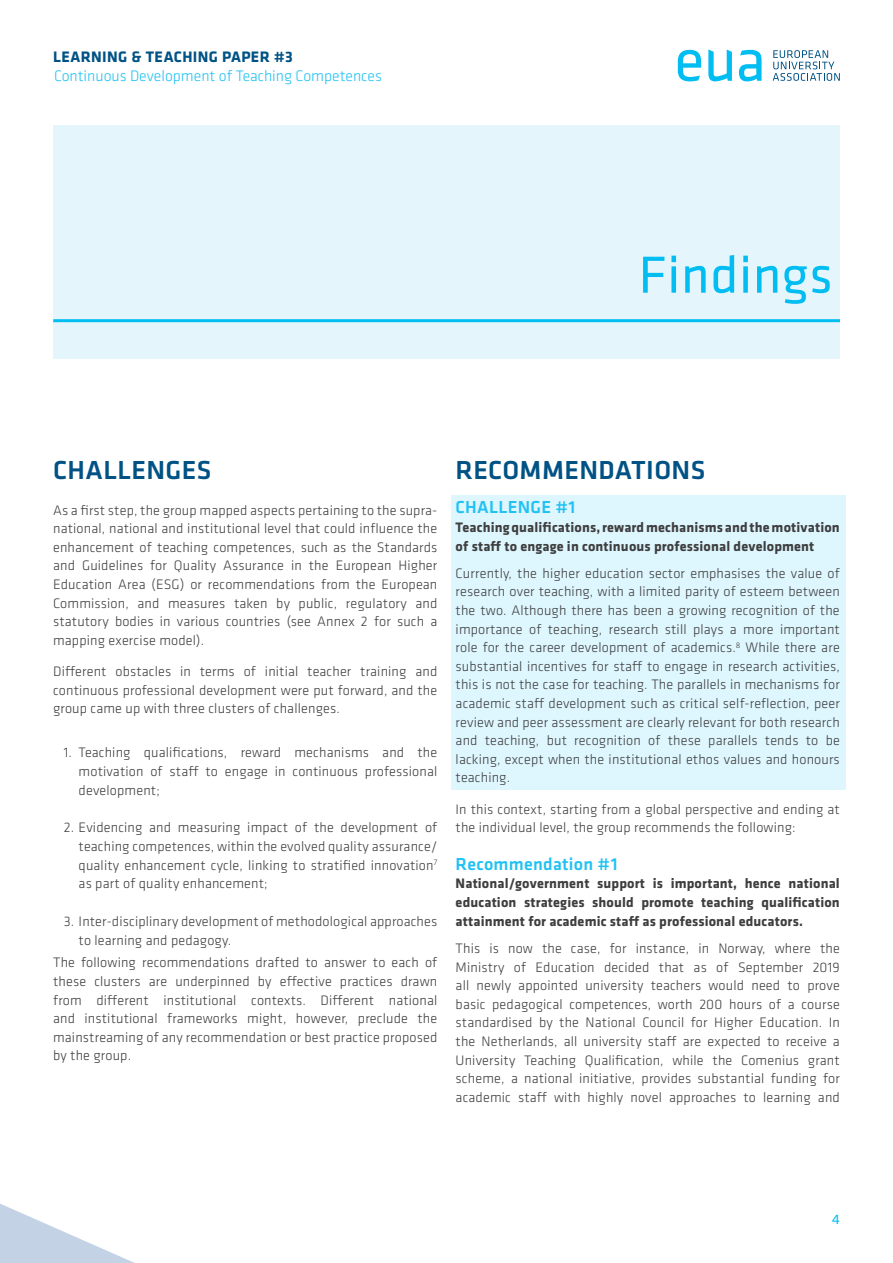
<style>
.page{position:relative;width:893px;height:1263px;background:#fff}
.page>*{position:absolute;margin:0;border:0;box-sizing:border-box;transform-origin:0 0}
.TITRE_1{font:54px "Klavika Basic";letter-spacing:.01em;color:#01bdf2}
.TITRE_2{font:500 27px "Klavika Basic";letter-spacing:.015em;color:#005285}
.TITRE_3{font:500 18px "Klavika Basic";letter-spacing:.015em;color:#21c2f3}
.t1{font:300 15.75px "Klavika Basic";color:#21c2f3}
.t2{font:700 15.75px "Klavika Basic";letter-spacing:.025em;color:#005285}
.Text_recommendations{font:300 14.25px/18.6px "Klavika Basic";letter-spacing:.01em;color:#3e3e3f;text-align:justify}
.TITRE_4{font:700 14.25px/18.8px "Klavika Basic";letter-spacing:.01em;color:#3e3e3f}
.t3{font:14.25px "Klavika Basic";color:#01bdf2}
</style>
<div class="page">
<svg style="left:708px;top:50px;width:24px;height:31px"></svg>
<svg style="left:678px;top:50px;width:23px;height:31px"></svg>
<svg style="left:739px;top:50px;width:22px;height:31px"></svg>
<svg style="left:773px;top:50px;width:67px;height:31px"></svg>
<svg style="left:0;top:1203px;width:134px;height:60px"></svg>
<div style="left:451px;top:496px;width:394px;height:294px;background:#def6fd"></div>
<div style="left:53px;top:125px;width:787px;height:233px;background:#e5f5fc"></div>
<hr style="left:53px;top:319px;width:787px;height:3px;background:#01bdf2">
<p class="t2" style="left:53px;top:45px;width:241px">LEARNING &amp; TEACHING PAPER #3</p>
<p class="t1" style="left:54px;top:66px;width:329px">Continuous Development of Teaching Competences</p>
<p class="TITRE_1" style="left:638px;top:239px;width:196px">Findings</p>
<p class="TITRE_2" style="left:53px;top:452px;width:160px">CHALLENGES</p>
<p class="Text_recommendations" style="left:53px;top:500px;width:386px">As a first step, the group mapped aspects pertaining to the supra&shy;national, national and institutional level that could influence the enhancement of teaching competences, such as the Standards and Guidelines for Quality Assurance in the European Higher Education Area (ESG) or recommendations from the European Commission, and measures taken by public, regulatory and statutory bodies in various countries (see Annex 2 for such a mapping exercise model).</p>
<p class="Text_recommendations" style="left:53px;top:662px;width:386px">Different obstacles in terms of initial teacher training and continuous professional development were put forward, and the group came up with three clusters of challenges.</p>
<p class="Text_recommendations" style="left:79px;top:743px;width:360px;text-indent:-15px">1. Teaching qualifications, reward mechanisms and the motivation of staff to engage in continuous professional development;</p>
<p class="Text_recommendations" style="left:79px;top:818px;width:360px;text-indent:-15px">2. Evidencing and measuring impact of the development of teaching competences, within the evolved quality assurance/ quality enhancement cycle, linking to stratified innovation<sup>7 </sup>as part of quality enhancement;</p>
<p class="Text_recommendations" style="left:79px;top:911px;width:360px;text-indent:-15px">3. Inter-disciplinary development of methodological approaches to learning and pedagogy.</p>
<p class="Text_recommendations" style="left:53px;top:953px;width:386px">The following recommendations drafted to answer to each of these clusters are underpinned by effective practices drawn from different institutional contexts. Different national and institutional frameworks might, however, preclude the mainstreaming of any recommendation or best practice proposed by the group.</p>
<p class="TITRE_2" style="left:456px;top:452px;width:251px">RECOMMENDATIONS</p>
<p class="TITRE_3" style="left:456px;top:495px;width:121px">CHALLENGE #1</p>
<p class="TITRE_4" style="left:456px;top:517px;width:386px">Teaching qualifications, reward mechanisms and the motivation of staff to engage in continuous professional development</p>
<p class="Text_recommendations" style="left:456px;top:564px;width:386px">Currently, the higher education sector emphasises the value of research over teaching, with a limited parity of esteem between the two. Although there has been a growing recognition of the importance of teaching, research still plays a more important role for the career development of academics.<sup>8</sup> While there are substantial incentives for staff to engage in research activities, this is not the case for teaching. The parallels in mechanisms for academic staff development such as critical self-reflection, peer review and peer assessment are clearly relevant for both research and teaching, but recognition of these parallels tends to be lacking, except when the institutional ethos values and honours teaching.</p>
<p class="Text_recommendations" style="left:456px;top:800px;width:386px">In this context, starting from a global perspective and ending at the individual level, the group recommends the following:</p>
<p class="TITRE_3" style="left:456px;top:851px;width:164px">Recommendation #1</p>
<p class="TITRE_4" style="left:456px;top:873px;width:386px;text-align:justify">National/government support is important, hence national education strategies should promote teaching qualification attainment for academic staff as professional educators.</p>
<p class="Text_recommendations" style="left:456px;top:939px;width:386px">This is now the case, for instance, in Norway, where the Ministry of Education decided that as of September 2019 all newly appointed university teachers would need to prove basic pedagogical competences, worth 200 hours of a course standardised by the National Council for Higher Education. In the Netherlands, all university staff are expected to receive a University Teaching Qualification, while the Comenius grant scheme, a national initiative, provides substantial funding for academic staff with highly novel approaches to learning and</p>
<p class="t3" style="left:832px;top:1210px;width:9px">4</p>
</div>
